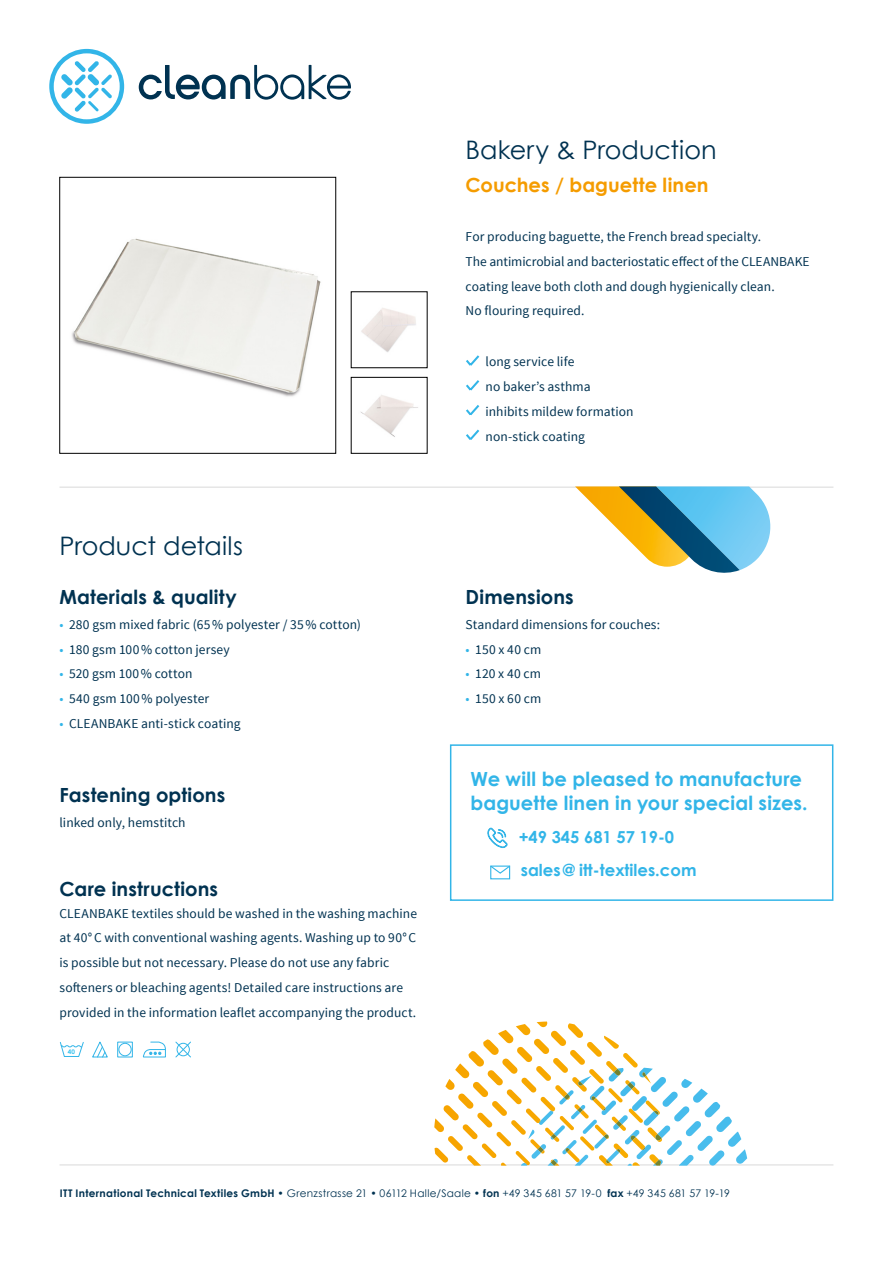
<style>
.page{position:relative;width:893px;height:1263px;background:#fff}
.page>*{position:absolute;margin:0;border:0;box-sizing:border-box;transform-origin:0 0}
.t1{font:25.5px "Century Gothic";color:#003251}
.t2{font:700 19.5px/24.8px "Century Gothic";letter-spacing:.005em;color:#32b5e8}
.t3{font:700 19.5px "Century Gothic";letter-spacing:.005em;color:#003251}
.t4{font:700 19.5px "Century Gothic";color:#f59c00}
.t5{font:700 16.5px/33px "Century Gothic";color:#32b5e8}
.t6{font:13.5px/24.8px "Source Sans Pro";letter-spacing:.005em;color:#003251}
.t7{font:10.5px "Century Gothic";letter-spacing:.025em;color:#003251}
.t8{font:700 6.3px "Century Gothic";color:#39c2ed}
.s1{color:#32b5e8}
.s2{font-weight:700}
</style>
<div class="page">
<svg style="left:49px;top:49px;width:75px;height:75px"></svg>
<svg style="left:139px;top:65px;width:212px;height:35px"></svg>
<img style="left:72px;top:238px;width:249px;height:159px">
<hr style="left:60px;top:486px;width:773px;height:2px;background:#e6e6e6">
<svg style="left:466px;top:355px;width:14px;height:11px"></svg>
<svg style="left:466px;top:380px;width:14px;height:11px"></svg>
<svg style="left:466px;top:405px;width:14px;height:11px"></svg>
<svg style="left:466px;top:429px;width:14px;height:11px"></svg>
<hr style="left:60px;top:1164px;width:773px;height:1px;background:#e6e6e6">
<svg style="left:575px;top:486px;width:200px;height:87px"></svg>
<svg style="left:60px;top:1042px;width:24px;height:15px"></svg>
<svg style="left:92px;top:1041px;width:16px;height:17px"></svg>
<div style="left:117px;top:1042px;width:16px;height:15px;border:1px solid #32b5e8"></div>
<div style="left:118px;top:1043px;width:14px;height:13px;border:1px solid #32b5e8;border-radius:50%"></div>
<svg style="left:143px;top:1041px;width:23px;height:17px"></svg>
<svg style="left:175px;top:1041px;width:16px;height:17px"></svg>
<svg style="left:498px;top:1021px;width:121px;height:33px"></svg>
<svg style="left:521px;top:1068px;width:226px;height:97px"></svg>
<img style="left:361px;top:395px;width:57px;height:42px">
<img style="left:361px;top:308px;width:55px;height:44px">
<div style="left:450px;top:744px;width:383px;height:157px;border:2px solid #32b5e8"></div>
<svg style="left:487px;top:827px;width:21px;height:21px"></svg>
<div style="left:490px;top:865px;width:20px;height:14px;border:1px solid #32b5e8"></div>
<svg style="left:490px;top:865px;width:21px;height:9px"></svg>
<h1 class="t1" style="left:60px;top:530px;width:185px">Product details</h1>
<h2 class="t3" style="left:60px;top:585px;width:179px">Materials &amp; quality</h2>
<p class="t6" style="left:60px;top:612px;width:303px"><span class="s1">•</span> 280 gsm mixed fabric (65% polyester / 35% cotton)</p>
<p class="t6" style="left:60px;top:637px;width:172px"><span class="s1">•</span> 180 gsm 100% cotton jersey</p>
<p class="t6" style="left:60px;top:662px;width:135px"><span class="s1">•</span> 520 gsm 100% cotton</p>
<p class="t6" style="left:60px;top:686px;width:151px"><span class="s1">•</span> 540 gsm 100% polyester</p>
<p class="t6" style="left:60px;top:711px;width:183px"><span class="s1">•</span> CLEANBAKE anti-stick coating</p>
<h2 class="t3" style="left:60px;top:783px;width:167px">Fastening options</h2>
<p class="t6" style="left:60px;top:810px;width:128px">linked only, hemstitch</p>
<h2 class="t3" style="left:60px;top:876px;width:160px">Care instructions</h2>
<p class="t6" style="left:60px;top:901px;width:359px">CLEANBAKE textiles should be washed in the washing machine at 40°C with conventional washing agents. Washing up to 90°C is possible but not necessary. Please do not use any fabric softeners or bleaching agents! Detailed care instructions are provided in the information leaflet accompanying the product.</p>
<p class="t8" style="left:68px;top:1047px;width:9px">40</p>
<h1 class="t1" style="left:466px;top:134px;width:253px">Bakery &amp; Production</h1>
<h2 class="t4" style="left:466px;top:172px;width:244px">Couches / baguette linen</h2>
<p class="t6" style="left:466px;top:224px;width:346px">For producing baguette, the French bread specialty.<br>The antimicrobial and bacteriostatic effect of the CLEANBAKE coating leave both cloth and dough hygienically clean.<br>No flouring required.</p>
<p class="t6" style="left:486px;top:350px;width:150px">long service life<br>no baker’s asthma inhibits mildew formation non-stick coating</p>
<h2 class="t3" style="left:466px;top:585px;width:110px">Dimensions</h2>
<p class="t6" style="left:466px;top:612px;width:196px">Standard dimensions for couches:</p>
<p class="t6" style="left:466px;top:637px;width:77px"><span class="s1">•</span> 150 x 40 cm</p>
<p class="t6" style="left:466px;top:662px;width:77px"><span class="s1">•</span> 120 x 40 cm</p>
<p class="t6" style="left:466px;top:686px;width:77px"><span class="s1">•</span> 150 x 60 cm</p>
<h2 class="t2" style="left:471px;top:766px;width:339px">We will be pleased to manufacture baguette linen in your special sizes.</h2>
<p class="t5" style="left:519px;top:820px;width:179px">+49 345 681 57 19-0 sales@ itt-textiles.com</p>
<p class="t7" style="left:60px;top:1187px;width:671px"><span class="s2">ITT International Technical Textiles GmbH</span> • Grenzstrasse 21 • 06112 Halle/Saale • <span class="s2">fon</span> +49 345 681 57 19-0 <span class="s2">fax</span> +49 345 681 57 19-19</p>
</div>
